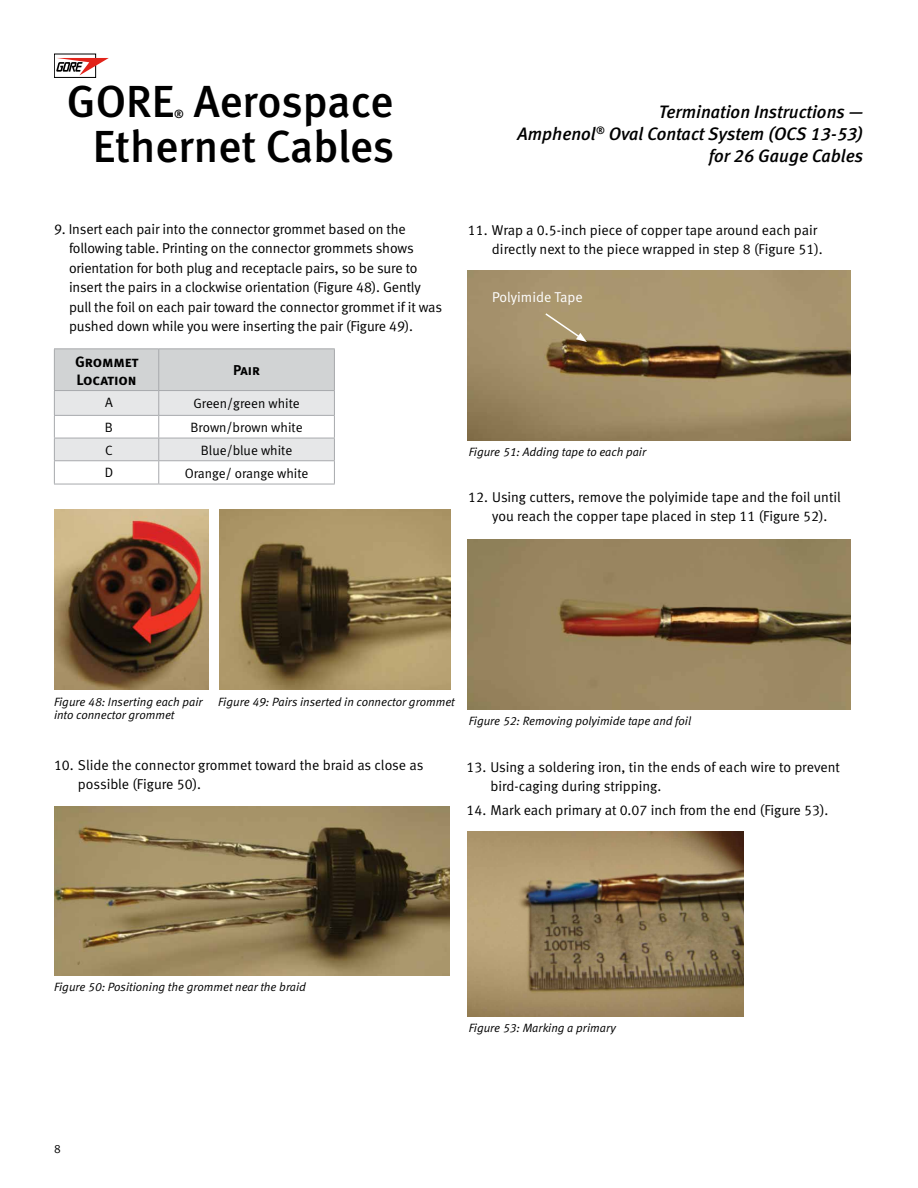
<style>
.page{position:relative;width:918px;height:1188px;background:#fff}
.page>*{position:absolute;margin:0;border:0;box-sizing:border-box;transform-origin:0 0}
.t1{font:44.85px "Meta Medium LF";color:#000}
.t2{font:italic 18px/21.6px "Meta Medium LF";color:#000;text-align:right}
.t3{font:15px/18px "Meta Bold LF Caps";letter-spacing:-.01em;color:#000}
.t4{font:14.25px/19.5px "Meta Normal LF";letter-spacing:-.01em;color:#000}
.t5{font:14.25px "Meta Normal LF";color:#fff}
.t6{font:14.25px "Meta Bold LF Caps";color:#000}
.t7{font:13.5px "Meta Normal LF";color:#000}
.t8{font:italic 12px/13.5px "Meta Normal LF";color:#000}
.t9{font:12px "Meta Normal LF";color:#000}
.t10{font:11.55px "Meta Medium LF";color:#000}
</style>
<div class="page">
<img style="left:54px;top:806px;width:396px;height:170px">
<img style="left:54px;top:509px;width:154px;height:181px">
<img style="left:219px;top:509px;width:231px;height:181px">
<hr style="left:54px;top:348px;width:105px;height:1px;background:#a7a9ac">
<hr style="left:159px;top:348px;width:176px;height:1px;background:#a7a9ac">
<svg style="left:54px;top:349px;width:281px;height:135px"></svg>
<hr style="left:54px;top:484px;width:105px;height:1px;background:#a7a9ac">
<hr style="left:159px;top:484px;width:176px;height:1px;background:#a7a9ac">
<hr style="left:54px;top:349px;width:1px;height:41px;background:#a7a9ac">
<img style="left:467px;top:271px;width:383px;height:169px">
<img style="left:467px;top:540px;width:384px;height:169px">
<img style="left:467px;top:831px;width:276px;height:185px">
<svg style="left:544px;top:312px;width:43px;height:30px"></svg>
<div style="left:54px;top:54px;width:42px;height:24px;border:1px solid #000"></div>
<svg style="left:56px;top:58px;width:53px;height:17px"></svg>
<h1 class="t1" style="left:67px;top:75px;width:328px">GORE Aerospace</h1>
<p class="t10" style="left:174px;top:107px;width:11px">®</p>
<h1 class="t1" style="left:93px;top:120px;width:303px">Ethernet Cables</h1>
<p class="t4" style="left:69px;top:219px;width:375px;text-indent:-15px">9. Insert each pair into the connector grommet based on the following table. Printing on the connector grommets shows orientation for both plug and receptacle pairs, so be sure to insert the pairs in a clockwise orientation (Figure 48). Gently pull the foil on each pair toward the connector grommet if it was pushed down while you were inserting the pair (Figure 49).</p>
<p class="t3" style="left:75px;top:352px;width:65px">Grommet<br>Location</p>
<p class="t6" style="left:233px;top:362px;width:28px">Pair</p>
<p class="t7" style="left:105px;top:395px;width:9px">A</p>
<p class="t7" style="left:193px;top:396px;width:108px">Green/green white</p>
<p class="t7" style="left:105px;top:420px;width:10px">B</p>
<p class="t7" style="left:191px;top:420px;width:114px">Brown/brown white</p>
<p class="t7" style="left:105px;top:442px;width:9px">C</p>
<p class="t7" style="left:201px;top:442px;width:93px">Blue/blue white</p>
<p class="t7" style="left:105px;top:465px;width:10px">D</p>
<p class="t7" style="left:185px;top:465px;width:125px">Orange/ orange white</p>
<p class="t2" style="left:517px;top:101px;width:347px">Termination Instructions —<br>Amphenol<sup>®</sup> Oval Contact System (OCS 13-53) for 26 Gauge Cables</p>
<p class="t4" style="left:492px;top:220px;width:332px;text-indent:-24px">11. Wrap a 0.5-inch piece of copper tape around each pair directly next to the piece wrapped in step 8 (Figure 51).</p>
<p class="t5" style="left:492px;top:289px;width:92px">Polyimide Tape</p>
<p class="t8" style="left:469px;top:445px;width:179px">Figure 51: Adding tape to each pair</p>
<p class="t4" style="left:492px;top:487px;width:350px;text-indent:-24px">12. Using cutters, remove the polyimide tape and the foil until you reach the copper tape placed in step 11 (Figure 52).</p>
<p class="t8" style="left:54px;top:695px;width:150px">Figure 48: Inserting each pair into connector grommet</p>
<p class="t8" style="left:218px;top:695px;width:238px">Figure 49: Pairs inserted in connector grommet</p>
<p class="t8" style="left:469px;top:714px;width:224px">Figure 52: Removing polyimide tape and foil</p>
<p class="t4" style="left:78px;top:755px;width:347px;text-indent:-24px">10. Slide the connector grommet toward the braid as close as possible (Figure 50).</p>
<p class="t4" style="left:491px;top:757px;width:351px;text-indent:-24px">13. Using a soldering iron, tin the ends of each wire to prevent bird-caging during stripping.</p>
<p class="t4" style="left:467px;top:800px;width:363px">14. Mark each primary at 0.07 inch from the end (Figure 53).</p>
<p class="t8" style="left:54px;top:980px;width:254px">Figure 50: Positioning the grommet near the braid</p>
<p class="t9" style="left:54px;top:1141px;width:8px">8</p>
<p class="t8" style="left:469px;top:1021px;width:149px">Figure 53: Marking a primary</p>
</div>
